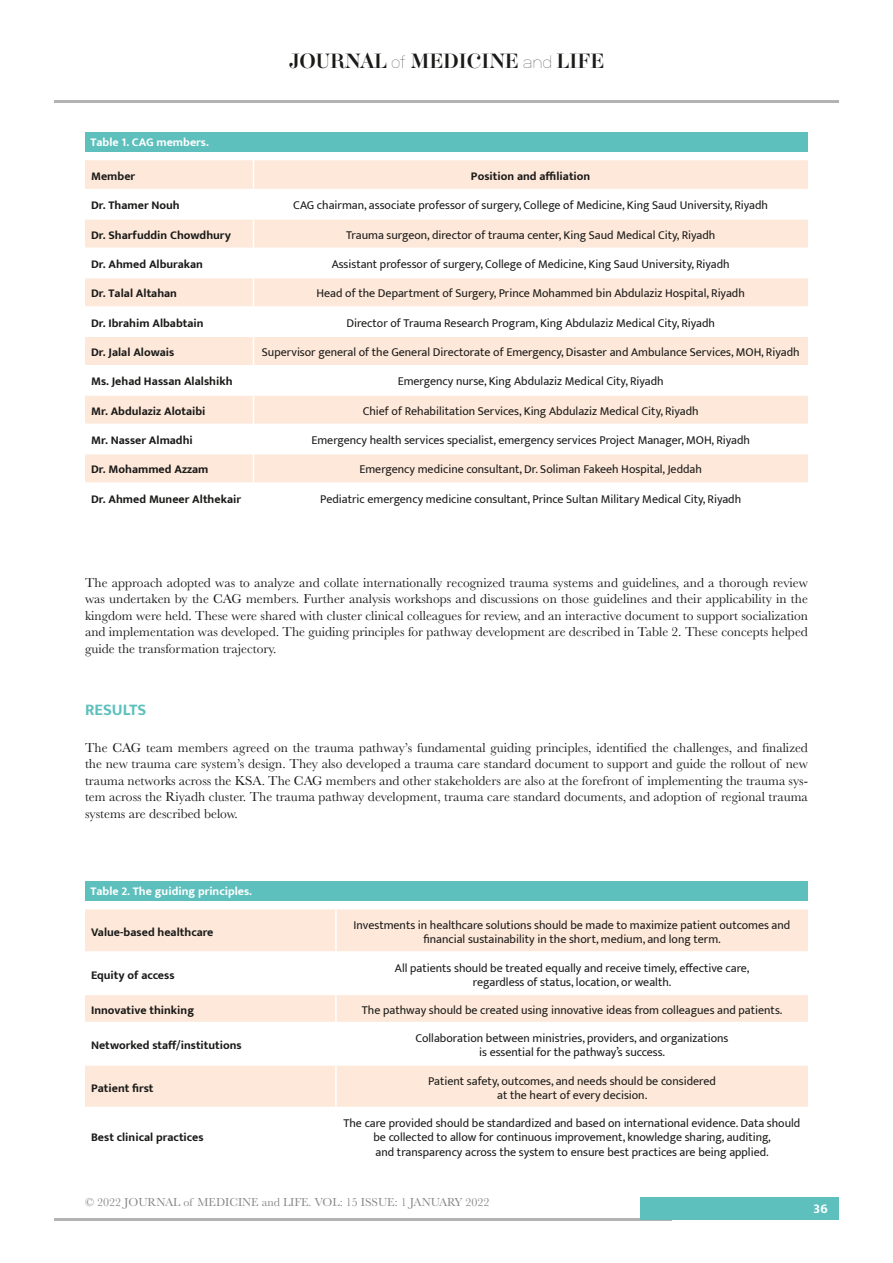
<style>
.page{position:relative;width:893px;height:1263px;background:#fff}
.page>*{position:absolute;margin:0;border:0;box-sizing:border-box;transform-origin:0 0}
.t1{font:18px "Aker Brygge Display";color:#1a1a19}
.titlu_2{font:700 16.5px "Mukta";color:#5dc0bd}
.text{font:13.5px/16.5px "Baskerville";color:#1a1a19;text-align:justify}
.t2{font:700 13.5px "Mukta";color:#fff}
.body_tabel{font:12px/14.4px "Mukta";color:#1a1a19;text-align:center}
.left_header_table{font:700 12px "Mukta";color:#1a1a19}
.t3{font:12px "Baskerville";color:#888787}
.legenda_tabel{font:700 12px "Mukta";color:#fff}
.body_tabel-2{font:700 12px "Mukta";color:#1a1a19}
.s1{font-family:"Neubau Grotesk Lei"}
</style>
<div class="page">
<hr style="left:54px;top:1218px;width:618px;height:2px;background:#b2b3b2">
<div style="left:641px;top:1198px;width:198px;height:22px;background:#5dc0bd"></div>
<hr style="left:54px;top:100px;width:785px;height:2px;background:#b2b3b2">
<div style="left:85px;top:132px;width:723px;height:20px;background:#5dc0bd"></div>
<svg style="left:85px;top:160px;width:723px;height:322px;fill:#fde8d9"></svg>
<hr style="left:85px;top:218px;width:168px;height:2px;background:#fff">
<hr style="left:253px;top:218px;width:555px;height:2px;background:#fff">
<hr style="left:85px;top:277px;width:168px;height:1px;background:#fff">
<hr style="left:253px;top:277px;width:555px;height:1px;background:#fff">
<hr style="left:85px;top:336px;width:168px;height:1px;background:#fff">
<hr style="left:253px;top:336px;width:555px;height:1px;background:#fff">
<hr style="left:85px;top:394px;width:168px;height:2px;background:#fff">
<hr style="left:253px;top:394px;width:555px;height:2px;background:#fff">
<hr style="left:85px;top:453px;width:168px;height:1px;background:#fff">
<hr style="left:253px;top:453px;width:555px;height:1px;background:#fff">
<svg style="left:253px;top:160px;width:1px;height:322px"></svg>
<hr style="left:85px;top:189px;width:168px;height:1px;background:#fff">
<hr style="left:253px;top:189px;width:555px;height:1px;background:#fff">
<hr style="left:85px;top:248px;width:168px;height:1px;background:#fff">
<hr style="left:253px;top:248px;width:555px;height:1px;background:#fff">
<hr style="left:85px;top:306px;width:168px;height:2px;background:#fff">
<hr style="left:253px;top:306px;width:555px;height:2px;background:#fff">
<hr style="left:85px;top:365px;width:168px;height:1px;background:#fff">
<hr style="left:253px;top:365px;width:555px;height:1px;background:#fff">
<hr style="left:85px;top:424px;width:168px;height:1px;background:#fff">
<hr style="left:253px;top:424px;width:555px;height:1px;background:#fff">
<svg style="left:85px;top:909px;width:723px;height:198px;fill:#fde8d9"></svg>
<hr style="left:335px;top:909px;width:2px;height:42px;background:#fff">
<hr style="left:335px;top:953px;width:2px;height:41px;background:#fff">
<hr style="left:85px;top:994px;width:251px;height:1px;background:#fff">
<hr style="left:336px;top:994px;width:472px;height:1px;background:#fff">
<hr style="left:335px;top:995px;width:2px;height:27px;background:#fff">
<hr style="left:335px;top:1023px;width:2px;height:41px;background:#fff">
<hr style="left:85px;top:1064px;width:251px;height:2px;background:#fff">
<hr style="left:336px;top:1064px;width:472px;height:2px;background:#fff">
<hr style="left:335px;top:1066px;width:2px;height:41px;background:#fff">
<hr style="left:85px;top:951px;width:251px;height:2px;background:#fff">
<hr style="left:336px;top:951px;width:472px;height:2px;background:#fff">
<hr style="left:85px;top:1022px;width:251px;height:1px;background:#fff">
<hr style="left:336px;top:1022px;width:472px;height:1px;background:#fff">
<div style="left:85px;top:881px;width:723px;height:20px;background:#5dc0bd"></div>
<h1 class="t1" style="left:289px;top:49px;width:317px">JOURNAL <span class="s1">of</span> MEDICINE <span class="s1">and</span> LIFE</h1>
<p class="legenda_tabel" style="left:90px;top:135px;width:120px">Table 1. CAG members.</p>
<p class="left_header_table" style="left:91px;top:169px;width:46px">Member</p>
<p class="body_tabel-2" style="left:471px;top:169px;width:121px">Position and affiliation</p>
<p class="left_header_table" style="left:91px;top:198px;width:90px">Dr. Thamer Nouh</p>
<p class="body_tabel" style="left:293px;top:198px;width:476px">CAG chairman, associate professor of surgery, College of Medicine, King Saud University, Riyadh</p>
<p class="left_header_table" style="left:91px;top:227px;width:142px">Dr. Sharfuddin Chowdhury</p>
<p class="body_tabel" style="left:346px;top:227px;width:371px">Trauma surgeon, director of trauma center, King Saud Medical City, Riyadh</p>
<p class="left_header_table" style="left:91px;top:257px;width:113px">Dr. Ahmed Alburakan</p>
<p class="body_tabel" style="left:332px;top:256px;width:400px">Assistant professor of surgery, College of Medicine, King Saud University, Riyadh</p>
<p class="left_header_table" style="left:91px;top:286px;width:87px">Dr. Talal Altahan</p>
<p class="body_tabel" style="left:317px;top:286px;width:430px">Head of the Department of Surgery, Prince Mohammed bin Abdulaziz Hospital, Riyadh</p>
<p class="left_header_table" style="left:91px;top:315px;width:114px">Dr. Ibrahim Albabtain</p>
<p class="body_tabel" style="left:346px;top:315px;width:370px">Director of Trauma Research Program, King Abdulaziz Medical City, Riyadh</p>
<p class="left_header_table" style="left:91px;top:345px;width:85px">Dr. Jalal Alowais</p>
<p class="body_tabel" style="left:262px;top:345px;width:539px">Supervisor general of the General Directorate of Emergency, Disaster and Ambulance Services, MOH, Riyadh</p>
<p class="left_header_table" style="left:91px;top:374px;width:143px">Ms. Jehad Hassan Alalshikh</p>
<p class="body_tabel" style="left:398px;top:374px;width:267px">Emergency nurse, King Abdulaziz Medical City, Riyadh</p>
<p class="left_header_table" style="left:91px;top:403px;width:116px">Mr. Abdulaziz Alotaibi</p>
<p class="body_tabel" style="left:363px;top:403px;width:337px">Chief of Rehabilitation Services, King Abdulaziz Medical City, Riyadh</p>
<p class="left_header_table" style="left:91px;top:433px;width:103px">Mr. Nasser Almadhi</p>
<p class="body_tabel" style="left:311px;top:433px;width:440px">Emergency health services specialist, emergency services Project Manager, MOH, Riyadh</p>
<p class="left_header_table" style="left:91px;top:462px;width:119px">Dr. Mohammed Azzam</p>
<p class="body_tabel" style="left:359px;top:462px;width:344px">Emergency medicine consultant, Dr. Soliman Fakeeh Hospital, Jeddah</p>
<p class="left_header_table" style="left:91px;top:491px;width:152px">Dr. Ahmed Muneer Althekair</p>
<p class="body_tabel" style="left:320px;top:491px;width:423px">Pediatric emergency medicine consultant, Prince Sultan Military Medical City, Riyadh</p>
<p class="text" style="left:85px;top:574px;width:724px">The approach adopted was to analyze and collate internationally recognized trauma systems and guidelines, and a thorough review was undertaken by the CAG members. Further analysis workshops and discussions on those guidelines and their applicability in the kingdom were held. These were shared with cluster clinical colleagues for review, and an interactive document to support socialization and implementation was developed. The guiding principles for pathway development are described in Table 2. These concepts helped guide the transformation trajectory.</p>
<p class="titlu_2" style="left:85px;top:700px;width:63px">RESULTS</p>
<p class="text" style="left:85px;top:739px;width:724px">The CAG team members agreed on the trauma pathway’s fundamental guiding principles, identified the challenges, and finalized the new trauma care system’s design. They also developed a trauma care standard document to support and guide the rollout of new trauma networks across the KSA. The CAG members and other stakeholders are also at the forefront of implementing the trauma sys&shy;tem across the Riyadh cluster. The trauma pathway development, trauma care standard documents, and adoption of regional trauma systems are described below.</p>
<p class="legenda_tabel" style="left:90px;top:884px;width:163px">Table 2. The guiding principles.</p>
<p class="left_header_table" style="left:91px;top:925px;width:124px">Value-based healthcare</p>
<p class="body_tabel" style="left:354px;top:918px;width:438px">Investments in healthcare solutions should be made to maximize patient outcomes and financial sustainability in the short, medium, and long term.</p>
<p class="left_header_table" style="left:91px;top:967px;width:85px">Equity of access</p>
<p class="body_tabel" style="left:395px;top:960px;width:356px">All patients should be treated equally and receive timely, effective care, regardless of status, location, or wealth.</p>
<p class="left_header_table" style="left:91px;top:1003px;width:105px">Innovative thinking</p>
<p class="body_tabel" style="left:362px;top:1003px;width:422px">The pathway should be created using innovative ideas from colleagues and patients.</p>
<p class="left_header_table" style="left:91px;top:1038px;width:152px">Networked staff/institutions</p>
<p class="body_tabel" style="left:415px;top:1031px;width:315px">Collaboration between ministries, providers, and organizations is essential for the pathway’s success.</p>
<p class="left_header_table" style="left:91px;top:1080px;width:64px">Patient first</p>
<p class="body_tabel" style="left:428px;top:1073px;width:289px">Patient safety, outcomes, and needs should be considered at the heart of every decision.</p>
<p class="left_header_table" style="left:91px;top:1130px;width:114px">Best clinical practices</p>
<p class="body_tabel" style="left:343px;top:1116px;width:458px">The care provided should be standardized and based on international evidence. Data should be collected to allow for continuous improvement, knowledge sharing, auditing,<br>and transparency across the system to ensure best practices are being applied.</p>
<p class="t3" style="left:85px;top:1195px;width:406px">© 2022 JOURNAL of MEDICINE and LIFE. VOL: 15 ISSUE: 1 JANUARY 2022</p>
<p class="t2" style="left:814px;top:1200px;width:16px">36</p>
</div>
